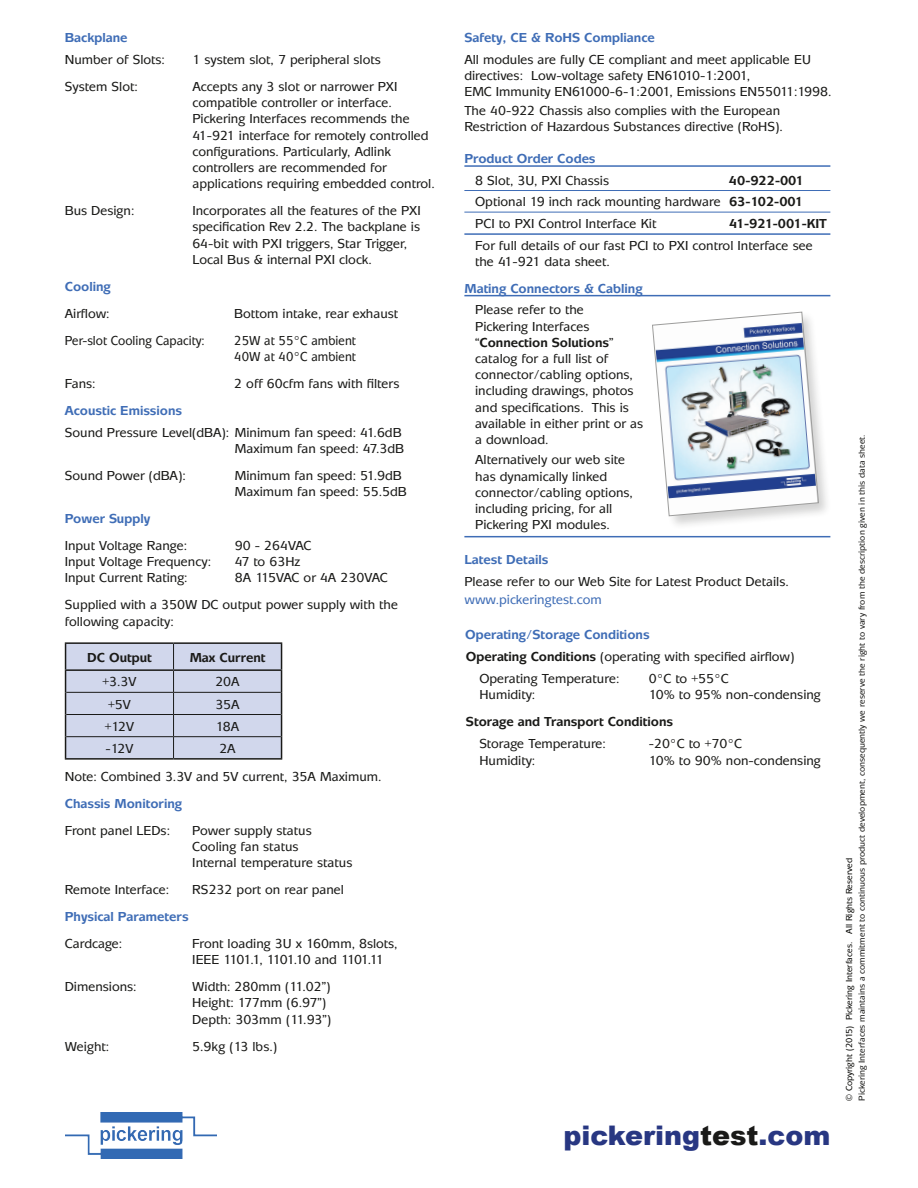
<style>
.page{position:relative;width:918px;height:1188px;background:#fff}
.page>*{position:absolute;margin:0;border:0;box-sizing:border-box;transform-origin:0 0}
.t1{font:900 27px "Arial";color:#283782}
.Tech_Heading{font:500 13.5px/16.2px "Mixage Itc T";color:#1a1a18}
.Body_9{font:500 13.5px/16.2px "Mixage Itc T";color:#1a1a18}
.Tech_Heading-2{font:700 13.5px "Mixage Itc T";color:#3f6db6}
.Body_9-2{font:700 13.5px "Mixage Itc T";color:#1a1a18}
.Body_9-3{font:500 13.5px/16.2px "Mixage Itc T";color:#1a1a18;scale:.93 1}
.Body_9-4{font:500 13.5px "Mixage Itc T";color:#3f6db6}
.Body_9-5{font:700 13.5px "Mixage Itc T";color:#3f6db6}
.t2{font:500 9px "Mixage Itc T";color:#1a1a18}
.t3{font:500 9px "Mixage Itc T";color:#090906}
.s1{font-weight:700}
.s2{color:#1a1a18}
</style>
<div class="page">
<img style="left:65px;top:1113px;width:152px;height:46px">
<hr style="left:464px;top:165px;width:366px;height:2px;background:#3f6db6">
<hr style="left:464px;top:190px;width:366px;height:1px;background:#3f6db6">
<hr style="left:464px;top:212px;width:366px;height:1px;background:#3f6db6">
<hr style="left:464px;top:233px;width:366px;height:2px;background:#3f6db6">
<hr style="left:464px;top:295px;width:366px;height:1px;background:#3f6db6">
<hr style="left:464px;top:536px;width:366px;height:1px;background:#3f6db6">
<hr style="left:65px;top:642px;width:109px;height:2px;background:#1a1a18">
<hr style="left:174px;top:642px;width:108px;height:2px;background:#1a1a18">
<hr style="left:65px;top:758px;width:109px;height:2px;background:#1a1a18">
<hr style="left:174px;top:758px;width:108px;height:2px;background:#1a1a18">
<svg style="left:65px;top:643px;width:217px;height:116px;background:#c6ccdf"></svg>
<hr style="left:65px;top:669px;width:109px;height:2px;background:#1a1a18">
<hr style="left:174px;top:669px;width:108px;height:2px;background:#1a1a18">
<div style="left:651px;top:311px;width:182px;height:219px;background:#1a1a18;opacity:.2"></div>
<svg style="left:652px;top:312px;width:167px;height:204px"></svg>
<p class="Tech_Heading-2" style="left:65px;top:30px;width:64px">Backplane</p>
<p class="Tech_Heading" style="left:65px;top:52px;width:102px">Number of Slots:</p>
<p class="Tech_Heading" style="left:192px;top:52px;width:190px">1 system slot, 7 peripheral slots</p>
<p class="Tech_Heading" style="left:65px;top:79px;width:74px">System Slot:</p>
<p class="Tech_Heading" style="left:192px;top:79px;width:244px">Accepts any 3 slot or narrower PXI compatible controller or interface.<br>Pickering Interfaces recommends the 41-921 interface for remotely controlled configurations. Particularly, Adlink controllers are recommended for applications requiring embedded control.</p>
<p class="Tech_Heading" style="left:65px;top:203px;width:71px">Bus Design:</p>
<p class="Tech_Heading" style="left:192px;top:203px;width:230px">Incorporates all the features of the PXI specification Rev 2.2. The backplane is 64-bit with PXI triggers, Star Trigger, Local Bus &amp; internal PXI clock.</p>
<p class="Tech_Heading-2" style="left:65px;top:278px;width:48px">Cooling</p>
<p class="Tech_Heading" style="left:65px;top:305px;width:46px">Airflow:</p>
<p class="Tech_Heading" style="left:234px;top:305px;width:166px">Bottom intake, rear exhaust</p>
<p class="Body_9-3" style="left:65px;top:332px;width:152px">Per-slot Cooling Capacity:</p>
<p class="Body_9-3" style="left:234px;top:332px;width:132px">25W at 55°C ambient<br>40W at 40°C ambient</p>
<p class="Body_9" style="left:65px;top:376px;width:32px">Fans:</p>
<p class="Body_9" style="left:234px;top:376px;width:167px">2 off 60cfm fans with filters</p>
<p class="Tech_Heading-2" style="left:65px;top:403px;width:119px">Acoustic Emissions</p>
<p class="Tech_Heading" style="left:65px;top:424px;width:341px;text-align:right">Sound Pressure Level(dBA): Minimum fan speed: 41.6dB<br>Maximum fan speed: 47.3dB</p>
<p class="Tech_Heading" style="left:65px;top:467px;width:122px">Sound Power (dBA):</p>
<p class="Tech_Heading" style="left:235px;top:467px;width:173px">Minimum fan speed: 51.9dB<br>Maximum fan speed: 55.5dB</p>
<p class="Tech_Heading-2" style="left:65px;top:511px;width:87px">Power Supply</p>
<p class="Tech_Heading" style="left:65px;top:538px;width:124px">Input Voltage Range:</p>
<p class="Tech_Heading" style="left:235px;top:538px;width:78px">90 - 264VAC</p>
<p class="Tech_Heading" style="left:65px;top:554px;width:148px">Input Voltage Frequency:</p>
<p class="Tech_Heading" style="left:235px;top:554px;width:67px">47 to 63Hz</p>
<p class="Tech_Heading" style="left:65px;top:570px;width:124px">Input Current Rating:</p>
<p class="Tech_Heading" style="left:235px;top:570px;width:155px">8A 115VAC or 4A 230VAC</p>
<p class="Tech_Heading" style="left:65px;top:597px;width:335px">Supplied with a 350W DC output power supply with the following capacity:</p>
<p class="Body_9-2" style="left:87px;top:649px;width:66px">DC Output</p>
<p class="Body_9-2" style="left:190px;top:649px;width:77px">Max Current</p>
<p class="Body_9" style="left:103px;top:674px;width:36px">+3.3V</p>
<p class="Body_9" style="left:215px;top:674px;width:26px">20A</p>
<p class="Body_9" style="left:108px;top:696px;width:24px">+5V</p>
<p class="Body_9" style="left:215px;top:696px;width:26px">35A</p>
<p class="Body_9" style="left:105px;top:718px;width:31px">+12V</p>
<p class="Body_9" style="left:216px;top:718px;width:25px">18A</p>
<p class="Body_9" style="left:106px;top:740px;width:29px">-12V</p>
<p class="Body_9" style="left:219px;top:740px;width:18px">2A</p>
<p class="Tech_Heading" style="left:65px;top:768px;width:318px">Note: Combined 3.3V and 5V current, 35A Maximum.</p>
<p class="Tech_Heading-2" style="left:65px;top:795px;width:119px">Chassis Monitoring</p>
<p class="Body_9" style="left:65px;top:822px;width:107px">Front panel LEDs:</p>
<p class="Body_9" style="left:192px;top:822px;width:162px">Power supply status<br>Cooling fan status<br>Internal temperature status</p>
<p class="Body_9" style="left:65px;top:882px;width:106px">Remote Interface:</p>
<p class="Body_9" style="left:192px;top:882px;width:153px">RS232 port on rear panel</p>
<p class="Body_9-5" style="left:65px;top:909px;width:125px">Physical Parameters</p>
<p class="Body_9" style="left:65px;top:936px;width:59px">Cardcage:</p>
<p class="Body_9" style="left:192px;top:936px;width:207px">Front loading 3U x 160mm, 8slots,<br>IEEE 1101.1, 1101.10 and 1101.11</p>
<p class="Body_9" style="left:65px;top:979px;width:73px">Dimensions:</p>
<p class="Body_9" style="left:192px;top:979px;width:141px">Width: 280mm (11.02”)<br>Height: 177mm (6.97”)<br>Depth: 303mm (11.93”)</p>
<p class="Body_9" style="left:65px;top:1038px;width:46px">Weight:</p>
<p class="Body_9" style="left:192px;top:1038px;width:86px">5.9kg (13 lbs.)</p>
<p class="Tech_Heading-2" style="left:464px;top:30px;width:192px">Safety, CE &amp; RoHS Compliance</p>
<p class="Body_9" style="left:464px;top:52px;width:369px">All modules are fully CE compliant and meet applicable EU directives: Low-voltage safety EN61010-1:2001,<br>EMC Immunity EN61000-6-1:2001, Emissions EN55011:1998.</p>
<p class="Body_9" style="left:464px;top:102px;width:320px">The 40-922 Chassis also complies with the European<br>Restriction of Hazardous Substances directive (RoHS).</p>
<p class="Tech_Heading-2" style="left:464px;top:151px;width:133px">Product Order Codes</p>
<p class="Tech_Heading" style="left:475px;top:172px;width:135px">8 Slot, 3U, PXI Chassis</p>
<p class="Body_9-2" style="left:729px;top:172px;width:76px">40-922-001</p>
<p class="Tech_Heading" style="left:475px;top:194px;width:329px">Optional 19 inch rack mounting hardware <span class="s1">63-102-001</span></p>
<p class="Tech_Heading" style="left:475px;top:215px;width:183px">PCI to PXI Control Interface Kit</p>
<p class="Body_9-2" style="left:729px;top:216px;width:100px">41-921-001-KIT</p>
<p class="Tech_Heading" style="left:475px;top:237px;width:339px">For full details of our fast PCI to PXI control Interface see the 41-921 data sheet.</p>
<p class="Tech_Heading-2" style="left:464px;top:280px;width:180px">Mating Connectors &amp; Cabling</p>
<p class="Tech_Heading" style="left:475px;top:302px;width:170px">Please refer to the<br>Pickering Interfaces “<span class="s1">Connection Solutions</span>” catalog for a full list of connector/cabling options, including drawings, photos and specifications. This is available in either print or as a download.</p>
<p class="Tech_Heading" style="left:475px;top:452px;width:159px">Alternatively our web site has dynamically linked connector/cabling options, including pricing, for all<br>Pickering PXI modules.</p>
<p class="Tech_Heading-2" style="left:464px;top:552px;width:86px">Latest Details</p>
<p class="Body_9" style="left:464px;top:573px;width:326px">Please refer to our Web Site for Latest Product Details.</p>
<p class="Body_9-4" style="left:464px;top:592px;width:139px">www.pickeringtest.com</p>
<p class="Tech_Heading-2" style="left:465px;top:626px;width:186px">Operating/Storage Conditions</p>
<p class="Body_9" style="left:466px;top:648px;width:330px"><span class="s1">Operating Conditions</span> (operating with specified airflow)</p>
<p class="Body_9" style="left:479px;top:670px;width:142px">Operating Temperature:<br>Humidity:</p>
<p class="Body_9" style="left:649px;top:670px;width:174px">0°C to +55°C<br>10% to 95% non-condensing</p>
<p class="Body_9-2" style="left:466px;top:714px;width:209px">Storage and Transport Conditions</p>
<p class="Body_9" style="left:479px;top:736px;width:128px">Storage Temperature:<br>Humidity:</p>
<p class="Body_9" style="left:649px;top:736px;width:174px">-20°C to +70°C<br>10% to 90% non-condensing</p>
<h1 class="t1" style="left:563px;top:1116px;width:269px">pickering<span class="s2">test</span>.com</h1>
<p class="t2" style="left:857px;top:1101px;width:668px;rotate:-90deg">Pickering Interfaces maintains a commitment to continuous product development, consequently we reserve the right to vary from the description given in this data sheet.</p>
<p class="t3" style="left:844px;top:1101px;width:245px;rotate:-90deg">© Copyright (2015) Pickering Interfaces. All Rights Reserved</p>
</div>
